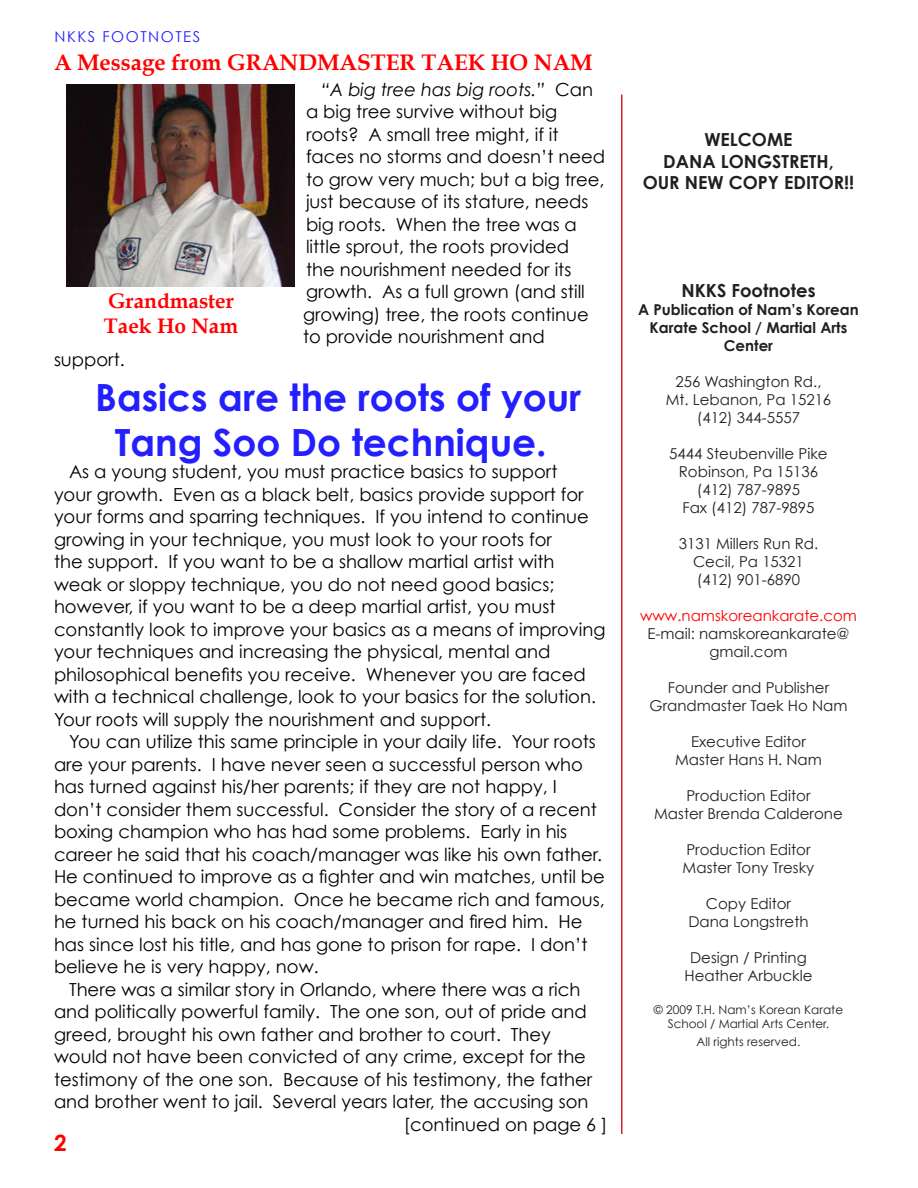
<style>
.page{position:relative;width:918px;height:1188px;background:#fff}
.page>*{position:absolute;margin:0;border:0;box-sizing:border-box;transform-origin:0 0}
.Feature_Article_Body{font:700 37.5px/45px "Century Gothic";color:#231fff;text-align:center}
.Article_Title{font:700 22.5px "Book Antiqua";color:#f00}
.t1{font:700 22.5px "Century Gothic";color:#f00}
.t2{font:700 21px "Book Antiqua";color:#f00}
.Feature_Article_Body-2{font:18px/22.5px "Century Gothic";color:#000}
.t3{font:700 18px "Century Gothic";color:#231f20}
.t4{font:15px/18px "Century Gothic";color:#231f20;text-align:center}
.t5{font:700 15px/18px "Century Gothic";color:#231f20;text-align:center}
.t6{font:15px "Century Gothic";color:#f00}
.t7{font:15px "Century Gothic";letter-spacing:.1em;color:#231fff}
.t8{font:12px/14.4px "Century Gothic";color:#231f20;text-align:center}
.s1{font-style:italic}
</style>
<div class="page">
<hr style="left:621px;top:94px;width:1px;height:1040px;background:#d1232a">
<img style="left:66px;top:84px;width:229px;height:202px">
<p class="t7" style="left:55px;top:28px;width:147px">NKKS FOOTNOTES</p>
<p class="Article_Title" style="left:54px;top:50px;width:540px">A Message from GRANDMASTER TAEK HO NAM</p>
<p class="Feature_Article_Body-2" style="left:303px;top:78px;width:304px;text-indent:18px"><span class="s1">“A big tree has big roots.”</span> Can a big tree survive without big roots? A small tree might, if it faces no storms and doesn’t need to grow very much; but a big tree, just because of its stature, needs big roots. When the tree was a little sprout, the roots provided<br>the nourishment needed for its growth. As a full grown (and still growing) tree, the roots continue to provide nourishment and</p>
<p class="Feature_Article_Body-2" style="left:54px;top:348px;width:72px">support.</p>
<p class="Feature_Article_Body" style="left:95px;top:374px;width:487px">Basics are the roots of your<br>Tang Soo Do technique.</p>
<p class="Feature_Article_Body-2" style="left:54px;top:460px;width:553px;text-indent:15px">As a young student, you must practice basics to support<br>your growth. Even as a black belt, basics provide support for your forms and sparring techniques. If you intend to continue growing in your technique, you must look to your roots for<br>the support. If you want to be a shallow martial artist with weak or sloppy technique, you do not need good basics; however, if you want to be a deep martial artist, you must constantly look to improve your basics as a means of improving your techniques and increasing the physical, mental and philosophical benefits you receive. Whenever you are faced with a technical challenge, look to your basics for the solution.<br>Your roots will supply the nourishment and support.</p>
<p class="Feature_Article_Body-2" style="left:54px;top:730px;width:552px;text-indent:15px">You can utilize this same principle in your daily life. Your roots are your parents. I have never seen a successful person who has turned against his/her parents; if they are not happy, I don’t consider them successful. Consider the story of a recent boxing champion who has had some problems. Early in his career he said that his coach/manager was like his own father.<br>He continued to improve as a fighter and win matches, until be became world champion. Once he became rich and famous, he turned his back on his coach/manager and fired him. He has since lost his title, and has gone to prison for rape. I don’t believe he is very happy, now.</p>
<p class="Feature_Article_Body-2" style="left:54px;top:978px;width:540px;text-indent:15px">There was a similar story in Orlando, where there was a rich and politically powerful family. The one son, out of pride and greed, brought his own father and brother to court. They would not have been convicted of any crime, except for the testimony of the one son. Because of his testimony, the father and brother went to jail. Several years later, the accusing son</p>
<p class="Feature_Article_Body-2" style="left:404px;top:1113px;width:205px">[continued on page 6 ]</p>
<p class="t2" style="left:108px;top:289px;width:127px">Grandmaster</p>
<p class="t2" style="left:104px;top:314px;width:136px">Taek Ho Nam</p>
<p class="t1" style="left:54px;top:1129px;width:14px">2</p>
<p class="t3" style="left:704px;top:128px;width:90px">WELCOME</p>
<p class="t3" style="left:663px;top:150px;width:172px">DANA LONGSTRETH,</p>
<p class="t3" style="left:643px;top:171px;width:213px">OUR NEW COPY EDITOR!!</p>
<p class="t3" style="left:681px;top:279px;width:136px">NKKS Footnotes</p>
<p class="t5" style="left:638px;top:301px;width:222px">A Publication of Nam’s Korean<br>Karate School / Martial Arts<br>Center</p>
<p class="t4" style="left:675px;top:373px;width:148px">256 Washington Rd.,</p>
<p class="t4" style="left:666px;top:391px;width:167px">Mt. Lebanon, Pa 15216</p>
<p class="t4" style="left:697px;top:409px;width:105px">(412) 344-5557</p>
<p class="t4" style="left:669px;top:445px;width:160px">5444 Steubenville Pike</p>
<p class="t4" style="left:679px;top:463px;width:141px">Robinson, Pa 15136</p>
<p class="t4" style="left:697px;top:481px;width:105px">(412) 787-9895</p>
<p class="t4" style="left:682px;top:499px;width:134px">Fax (412) 787-9895</p>
<p class="t4" style="left:679px;top:535px;width:141px">3131 Millers Run Rd.</p>
<p class="t4" style="left:693px;top:553px;width:112px">Cecil, Pa 15321</p>
<p class="t4" style="left:697px;top:571px;width:105px">(412) 901-6890</p>
<p class="t6" style="left:640px;top:607px;width:218px">www.namskoreankarate.com</p>
<p class="t4" style="left:647px;top:625px;width:204px">E-mail: namskoreankarate@ gmail.com</p>
<p class="t4" style="left:668px;top:679px;width:163px">Founder and Publisher</p>
<p class="t4" style="left:650px;top:697px;width:199px">Grandmaster Taek Ho Nam</p>
<p class="t4" style="left:691px;top:733px;width:116px">Executive Editor</p>
<p class="t4" style="left:675px;top:751px;width:148px">Master Hans H. Nam</p>
<p class="t4" style="left:686px;top:787px;width:126px">Production Editor</p>
<p class="t4" style="left:654px;top:805px;width:190px">Master Brenda Calderone</p>
<p class="t4" style="left:686px;top:841px;width:126px">Production Editor</p>
<p class="t4" style="left:683px;top:859px;width:133px">Master Tony Tresky</p>
<p class="t4" style="left:706px;top:895px;width:87px">Copy Editor</p>
<p class="t4" style="left:688px;top:913px;width:122px">Dana Longstreth</p>
<p class="t4" style="left:690px;top:949px;width:118px">Design / Printing</p>
<p class="t4" style="left:685px;top:967px;width:129px">Heather Arbuckle</p>
<p class="t8" style="left:654px;top:1002px;width:191px">© 2009 T.H. Nam’s Korean Karate<br>School / Martial Arts Center.</p>
<p class="t8" style="left:697px;top:1034px;width:105px">All rights reserved.</p>
</div>
